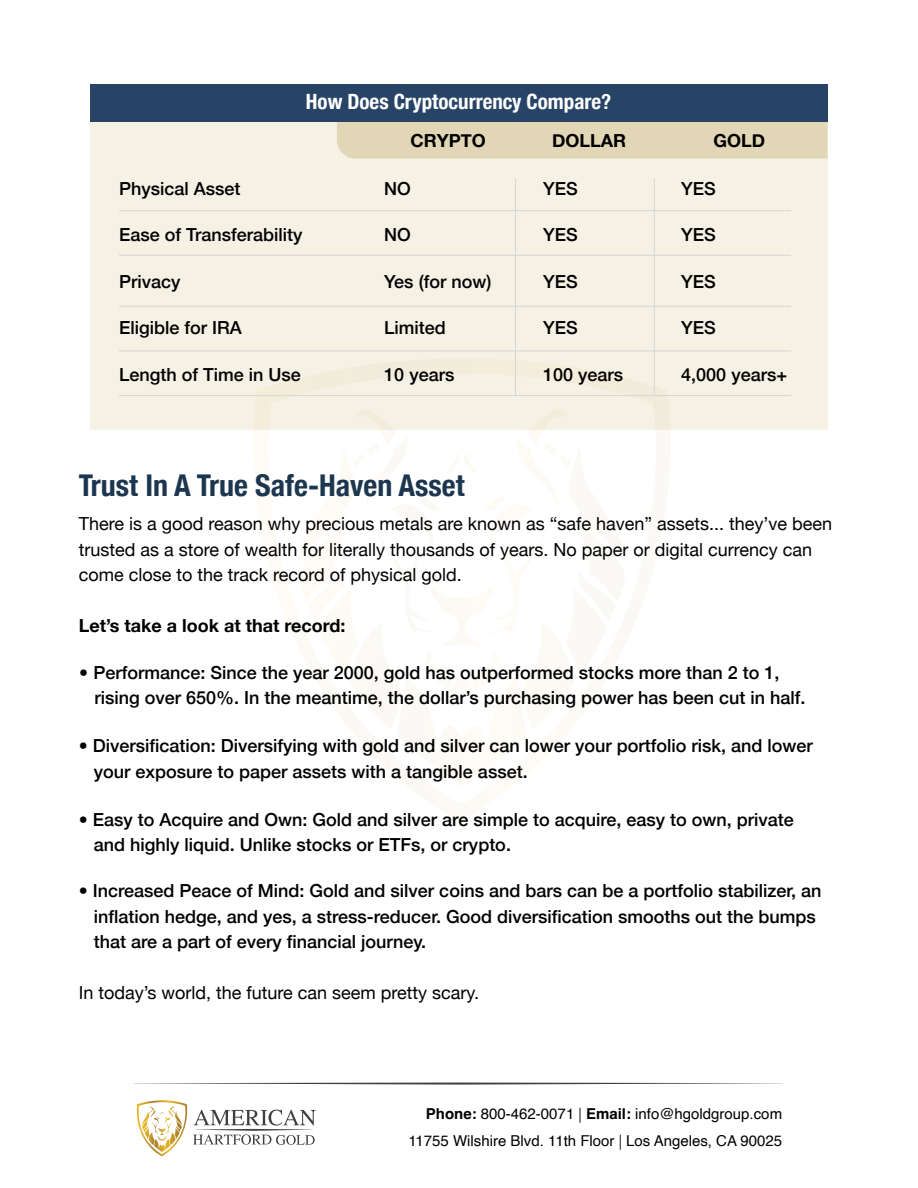
<style>
.page{position:relative;width:918px;height:1188px;background:#fff}
.page>*{position:absolute;margin:0;border:0;box-sizing:border-box;transform-origin:0 0}
.t1{font:700 condensed 30px "Helvetica Neue";color:#1c364f}
.t2{font:700 condensed 21px "Helvetica Neue";color:#fff}
.t3{font:500 18px/25.5px "Helvetica Neue";color:#000}
.t4{font:18px/25.5px "Helvetica Neue";color:#000}
.t5{font:700 18px "Helvetica Neue";color:#000}
.t6{font:15px/27px "Helvetica";color:#000;text-align:right}
.s1{font-weight:700}
.s2{font-weight:300}
</style>
<div class="page">
<svg style="left:134px;top:1083px;width:649px;height:2px"></svg>
<svg style="left:136px;top:1100px;width:180px;height:56px"></svg>
<svg style="left:254px;top:430px;width:256px;height:375px"></svg>
<svg style="left:297px;top:430px;width:291px;height:357px"></svg>
<div style="left:90px;top:159px;width:738px;height:271px;background:#f5f1e4"></div>
<svg style="left:90px;top:84px;width:738px;height:75px;background:#869095"></svg>
<hr style="left:119px;top:210px;width:672px;height:1px;background:#d6d6d4">
<hr style="left:654px;top:179px;width:1px;height:217px;background:#d6d6d4">
<hr style="left:515px;top:179px;width:1px;height:217px;background:#d6d6d4">
<hr style="left:119px;top:306px;width:672px;height:1px;background:#d6d6d4">
<hr style="left:119px;top:255px;width:672px;height:1px;background:#d6d6d4">
<hr style="left:119px;top:351px;width:672px;height:1px;background:#d6d6d4">
<hr style="left:119px;top:395px;width:672px;height:1px;background:#d6d6d4">
<p class="t2" style="left:306px;top:84px;width:307px">How Does Cryptocurrency Compare?</p>
<p class="t3" style="left:119px;top:174px;width:123px">Physical Asset</p>
<p class="t3" style="left:119px;top:221px;width:185px">Ease of Transferability</p>
<p class="t3" style="left:119px;top:267px;width:63px">Privacy</p>
<p class="t3" style="left:119px;top:314px;width:124px">Eligible for IRA</p>
<p class="t3" style="left:119px;top:360px;width:183px">Length of Time in Use</p>
<p class="t5" style="left:410px;top:126px;width:77px">CRYPTO</p>
<p class="t5" style="left:552px;top:126px;width:76px">DOLLAR</p>
<p class="t5" style="left:714px;top:126px;width:53px">GOLD</p>
<p class="t3" style="left:543px;top:174px;width:36px">YES</p>
<p class="t3" style="left:543px;top:221px;width:36px">YES</p>
<p class="t3" style="left:543px;top:267px;width:36px">YES</p>
<p class="t3" style="left:543px;top:314px;width:36px">YES</p>
<p class="t3" style="left:543px;top:360px;width:82px">100 years</p>
<p class="t3" style="left:681px;top:174px;width:36px">YES</p>
<p class="t3" style="left:681px;top:221px;width:36px">YES</p>
<p class="t3" style="left:681px;top:267px;width:36px">YES</p>
<p class="t3" style="left:681px;top:314px;width:36px">YES</p>
<p class="t3" style="left:681px;top:360px;width:107px">4,000 years+</p>
<p class="t3" style="left:384px;top:174px;width:28px">NO</p>
<p class="t3" style="left:384px;top:221px;width:28px">NO</p>
<p class="t3" style="left:384px;top:267px;width:109px">Yes (for now)</p>
<p class="t3" style="left:384px;top:314px;width:63px">Limited</p>
<p class="t3" style="left:384px;top:360px;width:72px">10 years</p>
<h1 class="t1" style="left:79px;top:460px;width:387px">Trust In A True Safe-Haven Asset</h1>
<p class="t4" style="left:79px;top:512px;width:755px">There is a good reason why precious metals are known as “safe haven” assets... they’ve been trusted as a store of wealth for literally thousands of years. No paper or digital currency can come close to the track record of physical gold.</p>
<p class="t5" style="left:79px;top:612px;width:268px">Let’s take a look at that record:</p>
<p class="t3" style="left:94px;top:658px;width:713px;text-indent:-15px">• Performance: Since the year 2000, gold has outperformed stocks more than 2 to 1, rising over 650%. In the meantime, the dollar’s purchasing power has been cut in half.</p>
<p class="t3" style="left:94px;top:732px;width:721px;text-indent:-15px">• Diversification: Diversifying with gold and silver can lower your portfolio risk, and lower your exposure to paper assets with a tangible asset.</p>
<p class="t3" style="left:94px;top:805px;width:702px;text-indent:-15px">• Easy to Acquire and Own: Gold and silver are simple to acquire, easy to own, private and highly liquid. Unlike stocks or ETFs, or crypto.</p>
<p class="t3" style="left:94px;top:877px;width:729px;text-indent:-15px">• Increased Peace of Mind: Gold and silver coins and bars can be a portfolio stabilizer, an inflation hedge, and yes, a stress-reducer. Good diversification smooths out the bumps that are a part of every financial journey.</p>
<p class="t4" style="left:79px;top:981px;width:402px">In today’s world, the future can seem pretty scary.</p>
<p class="t6" style="left:408px;top:1101px;width:375px"><span class="s1">Phone:</span> 800-462-0071 <span class="s2">|</span> <span class="s1">Email:</span> info@hgoldgroup.com<br>11755 Wilshire Blvd. 11th Floor <span class="s2">|</span> Los Angeles, CA 90025</p>
</div>
